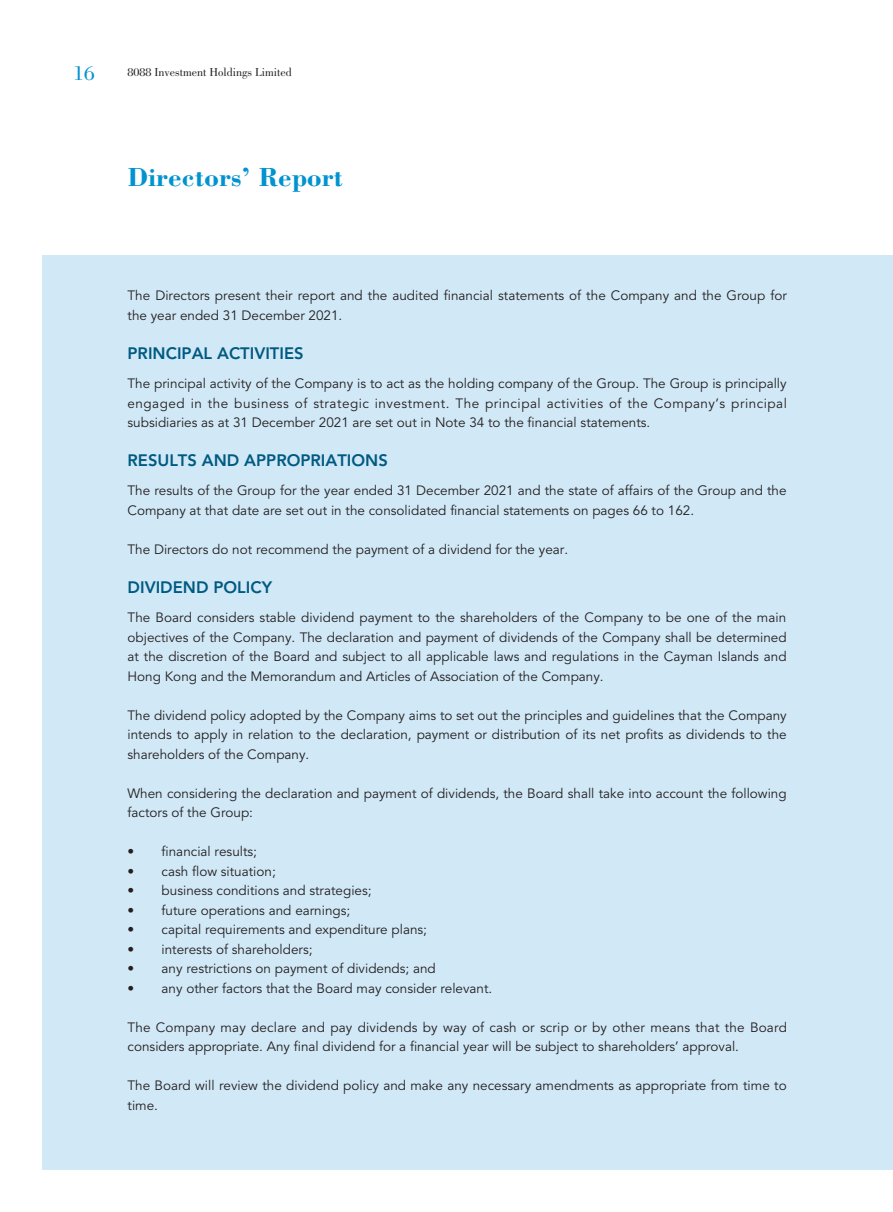
<style>
.page{position:relative;width:893px;height:1212px;background:#fff}
.page>*{position:absolute;margin:0;border:0;box-sizing:border-box;transform-origin:0 0}
.t1{font:700 27px "Bodoni Std";color:#0093d0}
.t2{font:21px "Bodoni Std";color:#0093d0}
._01_H1{font:800 16.5px "Avenir LT Std";color:#005a81}
._00_txt{font:13.5px/19.5px "Avenir LT Std";color:#231f20}
.t3{font:12px "Bodoni Std";color:#231f20}
</style>
<div class="page">
<div style="left:43px;top:255px;width:850px;height:914px;background:#d1e8f6"></div>
<p class="t2" style="left:74px;top:61px;width:22px">16</p>
<p class="t3" style="left:128px;top:66px;width:166px">8088 Investment Holdings Limited</p>
<p class="t1" style="left:128px;top:160px;width:217px">Directors’ Report</p>
<p class="_00_txt" style="left:128px;top:286px;width:661px">The Directors present their report and the audited financial statements of the Company and the Group for the year ended 31 December 2021.</p>
<p class="_01_H1" style="left:128px;top:343px;width:178px">PRINCIPAL ACTIVITIES</p>
<p class="_00_txt" style="left:128px;top:374px;width:661px;text-align:justify">The principal activity of the Company is to act as the holding company of the Group. The Group is principally engaged in the business of strategic investment. The principal activities of the Company’s principal subsidiaries as at 31 December 2021 are set out in Note 34 to the financial statements.</p>
<p class="_01_H1" style="left:128px;top:451px;width:262px">RESULTS AND APPROPRIATIONS</p>
<p class="_00_txt" style="left:128px;top:481px;width:661px">The results of the Group for the year ended 31 December 2021 and the state of affairs of the Group and the<br>Company at that date are set out in the consolidated financial statements on pages 66 to 162.</p>
<p class="_00_txt" style="left:128px;top:540px;width:442px">The Directors do not recommend the payment of a dividend for the year.</p>
<p class="_01_H1" style="left:128px;top:577px;width:146px">DIVIDEND POLICY</p>
<p class="_00_txt" style="left:128px;top:608px;width:661px;text-align:justify">The Board considers stable dividend payment to the shareholders of the Company to be one of the main objectives of the Company. The declaration and payment of dividends of the Company shall be determined at the discretion of the Board and subject to all applicable laws and regulations in the Cayman Islands and Hong Kong and the Memorandum and Articles of Association of the Company.</p>
<p class="_00_txt" style="left:128px;top:706px;width:661px;text-align:justify">The dividend policy adopted by the Company aims to set out the principles and guidelines that the Company intends to apply in relation to the declaration, payment or distribution of its net profits as dividends to the shareholders of the Company.</p>
<p class="_00_txt" style="left:128px;top:784px;width:661px">When considering the declaration and payment of dividends, the Board shall take into account the following factors of the Group:</p>
<p class="_00_txt" style="left:128px;top:842px;width:131px">• financial results;</p>
<p class="_00_txt" style="left:128px;top:862px;width:150px">• cash flow situation;</p>
<p class="_00_txt" style="left:128px;top:881px;width:245px">• business conditions and strategies;</p>
<p class="_00_txt" style="left:128px;top:901px;width:224px">• future operations and earnings;</p>
<p class="_00_txt" style="left:128px;top:920px;width:301px">• capital requirements and expenditure plans;</p>
<p class="_00_txt" style="left:128px;top:940px;width:186px">• interests of shareholders;</p>
<p class="_00_txt" style="left:128px;top:959px;width:310px">• any restrictions on payment of dividends; and</p>
<p class="_00_txt" style="left:128px;top:979px;width:366px">• any other factors that the Board may consider relevant.</p>
<p class="_00_txt" style="left:128px;top:1018px;width:661px">The Company may declare and pay dividends by way of cash or scrip or by other means that the Board considers appropriate. Any final dividend for a financial year will be subject to shareholders’ approval.</p>
<p class="_00_txt" style="left:128px;top:1076px;width:661px">The Board will review the dividend policy and make any necessary amendments as appropriate from time to time.</p>
</div>
